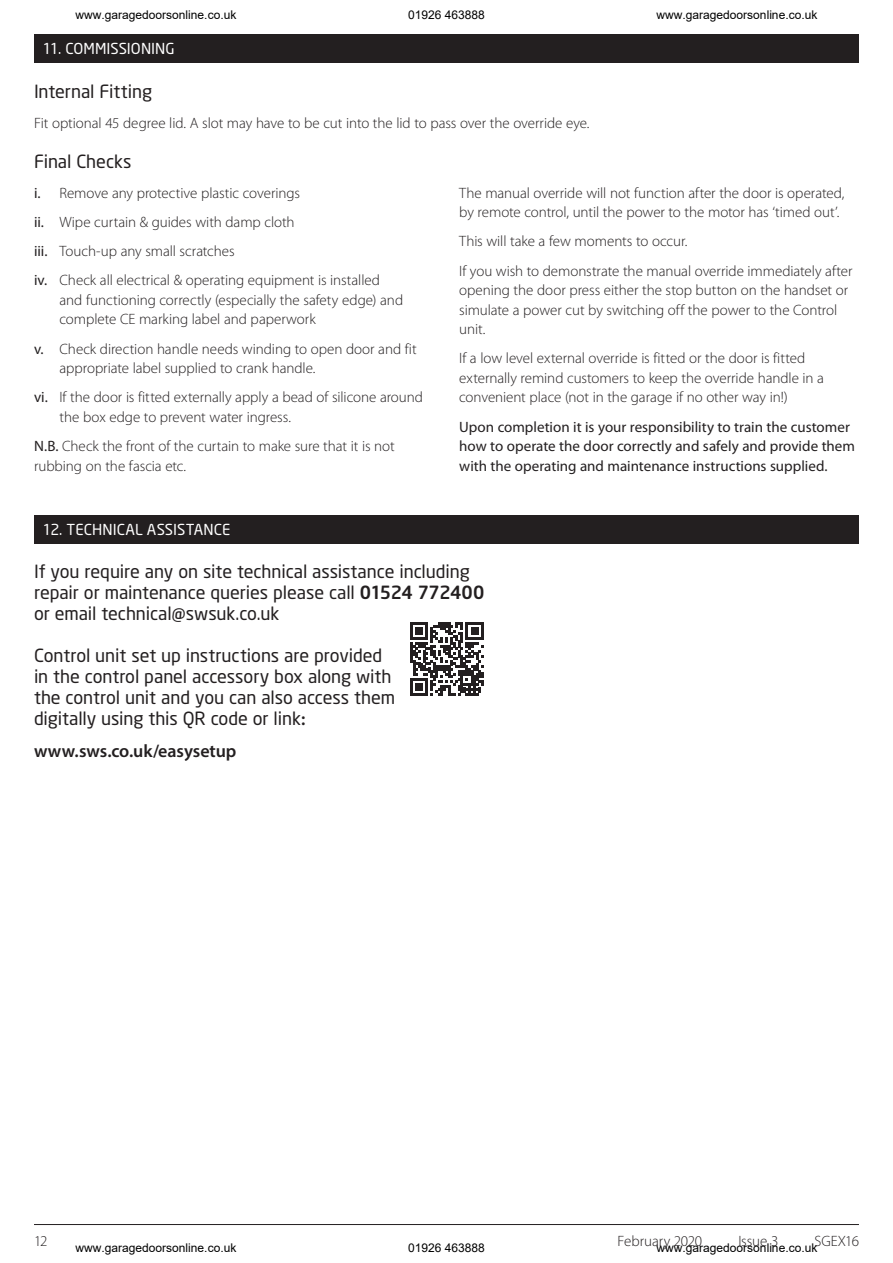
<style>
.page{position:relative;width:893px;height:1263px;background:#fff}
.page>*{position:absolute;margin:0;border:0;box-sizing:border-box;transform-origin:0 0}
.NEW_Subheading_NeoSa{font:18px/21px "Neo Sans";letter-spacing:-.005em;color:#231f20}
.NEW_Subheading_NeoSa-2{font:600 18px "Myriad Pro";letter-spacing:-.005em;color:#231f20}
.NEW_Main_Copy_10_on{font:300 15px/19.5px "Myriad Pro";letter-spacing:-.005em;color:#231f20}
.NEW_Main_Copy_10_on-2{font:15px/19.5px "Myriad Pro";color:#231f20}
.NEW_Black_Strip_Head{font:15px "Neo Sans";color:#fff}
.t1{font:12px "Arial";color:#000}
.s1{font-weight:400}
.s2{font-weight:500}
.s3{font-family:"Myriad Pro";font-weight:600}
</style>
<div class="page">
<hr style="left:34px;top:1224px;width:825px;height:1px;background:#231f20">
<div style="left:34px;top:515px;width:825px;height:28px;background:#231f20"></div>
<hr style="left:410px;top:622px;width:3px;height:18px;background:#231f20">
<hr style="left:410px;top:643px;width:3px;height:20px;background:#231f20">
<hr style="left:410px;top:678px;width:3px;height:17px;background:#231f20">
<svg style="left:413px;top:622px;width:70px;height:73px"></svg>
<div style="left:34px;top:34px;width:825px;height:29px;background:#231f20"></div>
<p class="t1" style="left:76px;top:7px;width:162px">www.garagedoorsonline.co.uk</p>
<p class="t1" style="left:408px;top:7px;width:78px">01926 463888</p>
<p class="t1" style="left:657px;top:7px;width:162px">www.garagedoorsonline.co.uk</p>
<p class="NEW_Black_Strip_Head" style="left:43px;top:41px;width:134px">11. COMMISSIONING</p>
<p class="NEW_Subheading_NeoSa" style="left:34px;top:81px;width:120px">Internal Fitting</p>
<p class="NEW_Main_Copy_10_on" style="left:34px;top:113px;width:557px">Fit optional 45 degree lid. A slot may have to be cut into the lid to pass over the override eye.</p>
<p class="NEW_Subheading_NeoSa" style="left:34px;top:151px;width:99px">Final Checks</p>
<p class="NEW_Main_Copy_10_on" style="left:34px;top:183px;width:268px"><span class="s1">i.</span> Remove any protective plastic coverings</p>
<p class="NEW_Main_Copy_10_on" style="left:34px;top:212px;width:262px"><span class="s1">ii.</span> Wipe curtain &amp; guides with damp cloth</p>
<p class="NEW_Main_Copy_10_on" style="left:34px;top:242px;width:202px"><span class="s1">iii.</span> Touch-up any small scratches</p>
<p class="NEW_Main_Copy_10_on" style="left:60px;top:271px;width:345px;text-indent:-26px"><span class="s1">iv.</span> Check all electrical &amp; operating equipment is installed and functioning correctly (especially the safety edge) and complete CE marking label and paperwork</p>
<p class="NEW_Main_Copy_10_on" style="left:60px;top:339px;width:359px;text-indent:-26px"><span class="s1">v.</span> Check direction handle needs winding to open door and fit appropriate label supplied to crank handle.</p>
<p class="NEW_Main_Copy_10_on" style="left:60px;top:388px;width:365px;text-indent:-26px"><span class="s1">vi.</span> If the door is fitted externally apply a bead of silicone around the box edge to prevent water ingress.</p>
<p class="NEW_Main_Copy_10_on" style="left:34px;top:437px;width:362px"><span class="s1">N.B.</span> Check the front of the curtain to make sure that it is not rubbing on the fascia etc.</p>
<p class="NEW_Black_Strip_Head" style="left:43px;top:522px;width:189px">12. TECHNICAL ASSISTANCE</p>
<p class="NEW_Main_Copy_10_on" style="left:459px;top:183px;width:387px">The manual override will not function after the door is operated, by remote control, until the power to the motor has ‘timed out’.</p>
<p class="NEW_Main_Copy_10_on" style="left:459px;top:232px;width:230px">This will take a few moments to occur.</p>
<p class="NEW_Main_Copy_10_on" style="left:459px;top:261px;width:395px">If you wish to demonstrate the manual override immediately after opening the door press either the stop button on the handset or simulate a power cut by switching off the power to the Control unit.</p>
<p class="NEW_Main_Copy_10_on" style="left:459px;top:349px;width:366px">If a low level external override is fitted or the door is fitted externally remind customers to keep the override handle in a convenient place (not in the garage if no other way in!)</p>
<p class="NEW_Main_Copy_10_on-2" style="left:459px;top:417px;width:397px">Upon completion it is your responsibility to train the customer how to operate the door correctly and safely and provide them with the operating and maintenance instructions supplied.</p>
<p class="NEW_Subheading_NeoSa" style="left:34px;top:562px;width:452px">If you require any on site technical assistance including repair or maintenance queries please call <span class="s2">01524 772400 </span>or email technical@swsuk.co.uk</p>
<p class="NEW_Subheading_NeoSa" style="left:34px;top:646px;width:363px">Control unit set up instructions are provided in the control panel accessory box along with the control unit and you can also access them digitally using this QR code or link<span class="s3">:</span></p>
<p class="NEW_Subheading_NeoSa-2" style="left:34px;top:739px;width:204px">www.sws.co.uk/easysetup</p>
<p class="NEW_Main_Copy_10_on" style="left:34px;top:1231px;width:15px">12</p>
<p class="NEW_Main_Copy_10_on" style="left:617px;top:1231px;width:86px">February 2020</p>
<p class="NEW_Main_Copy_10_on" style="left:738px;top:1231px;width:42px">Issue 3</p>
<p class="NEW_Main_Copy_10_on" style="left:814px;top:1231px;width:46px">SGEX16</p>
<p class="t1" style="left:76px;top:1239px;width:162px">www.garagedoorsonline.co.uk</p>
<p class="t1" style="left:408px;top:1239px;width:78px">01926 463888</p>
<p class="t1" style="left:657px;top:1239px;width:162px">www.garagedoorsonline.co.uk</p>
</div>
